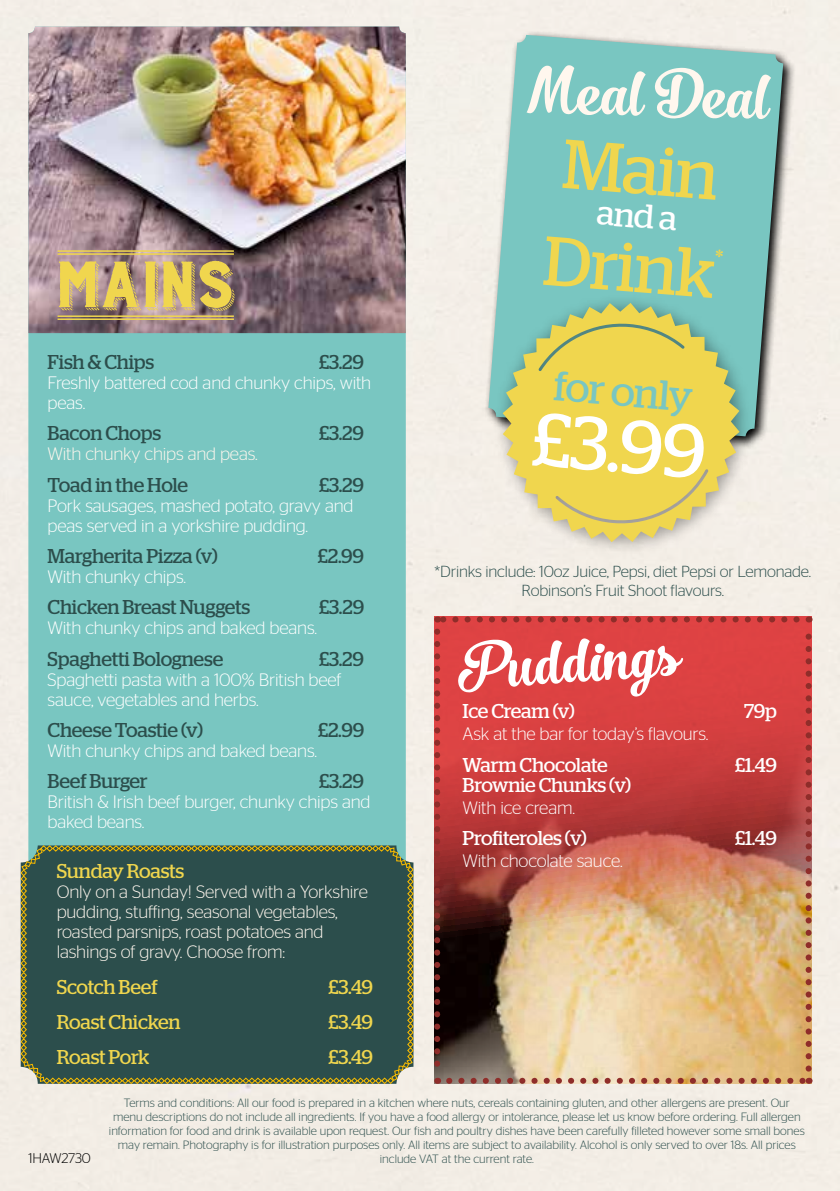
<style>
.page{position:relative;width:840px;height:1191px;background:#fff}
.page>*{position:absolute;margin:0;border:0;box-sizing:border-box;transform-origin:0 0}
.t1{font:86.8px "Burford Rustic Shadow Two A";letter-spacing:-.09em;color:#f0d64e}
.t2{font:75.8px "Stag";color:#fff}
.t3{font:69.2px "Stag";color:#f0d64e}
.t4{font:60px "No.Seven";color:#fff7ee}
.t5{font:58.4px "No.Seven";color:#fff}
.t6{font:41.4px "Stag";color:#79c6c1}
.t7{font:33.8px "Stag";color:#fff}
.t8{font:20px "Stag";letter-spacing:-.01em;color:#2c4e4c}
.t9{font:20px "Stag";letter-spacing:-.015em;color:#fff}
.t10{font:20px "Stag";letter-spacing:-.01em;color:#f0d64e}
.t11{font:300 18px/20px "Stag Sans";letter-spacing:-.01em;color:#fff}
.t12{font:300 18px/20px "Stag Sans";letter-spacing:-.01em;color:#fff7ee}
.t13{font:300 16px/18px "Stag Sans";letter-spacing:-.01em;color:#2c4e4c;text-align:center}
.t14{font:300 14px "Stag Sans";letter-spacing:-.01em;color:#000}
.t15{font:300 12px/14px "Stag Sans";color:#2c4e4c;text-align:center}
</style>
<div class="page">
<div style="left:0;top:0;width:839px;height:1191px;background:#f3eee7"></div>
<div style="left:28px;top:27px;width:377px;height:1030px;background:#79c6c1;border-radius:7px"></div>
<img style="left:28px;top:27px;width:377px;height:306px">
<div style="left:434px;top:616px;width:377px;height:467px;background:#de4243"></div>
<img style="left:440px;top:644px;width:371px;height:439px">
<svg style="left:449px;top:1077px;width:353px;height:6px"></svg>
<svg style="left:434px;top:631px;width:6px;height:452px"></svg>
<svg style="left:805px;top:616px;width:6px;height:452px"></svg>
<svg style="left:437px;top:616px;width:359px;height:6px"></svg>
<svg style="left:20px;top:845px;width:393px;height:239px"></svg>
<svg style="left:484px;top:31px;width:311px;height:418px;fill:#f4efe7"></svg>
<svg style="left:488px;top:35px;width:294px;height:401px;fill:#79c6c1"></svg>
<div style="left:492px;top:293px;width:261px;height:264px;background:#000;opacity:.39"></div>
<svg style="left:502px;top:303px;width:237px;height:239px;fill:#f0d64e"></svg>
<hr style="left:57px;top:315px;width:177px;height:2px;background:#f0d64e">
<hr style="left:57px;top:318px;width:177px;height:2px;background:#f0d64e">
<hr style="left:57px;top:250px;width:177px;height:2px;background:#f0d64e">
<hr style="left:57px;top:253px;width:177px;height:2px;background:#f0d64e">
<svg style="left:715px;top:249px;width:8px;height:8px"></svg>
<h1 class="t1" style="left:51px;top:226px;width:187px">MAINS</h1>
<h3 class="t8" style="left:48px;top:350px;width:108px">Fish &amp; Chips</h3>
<h3 class="t8" style="left:319px;top:350px;width:46px">£3.29</h3>
<h3 class="t11" style="left:48px;top:372px;width:325px">Freshly battered cod and chunky chips, with peas.</h3>
<h3 class="t8" style="left:48px;top:422px;width:115px">Bacon Chops</h3>
<h3 class="t8" style="left:319px;top:422px;width:46px">£3.29</h3>
<h3 class="t12" style="left:48px;top:444px;width:212px">With chunky chips and peas.</h3>
<h3 class="t8" style="left:48px;top:473px;width:142px">Toad in the Hole</h3>
<h3 class="t8" style="left:319px;top:473px;width:46px">£3.29</h3>
<h3 class="t11" style="left:48px;top:495px;width:307px">Pork sausages, mashed potato, gravy and peas served in a yorkshire pudding.</h3>
<h3 class="t8" style="left:48px;top:544px;width:171px">Margherita Pizza (v)</h3>
<h3 class="t8" style="left:317px;top:544px;width:48px">£2.99</h3>
<h3 class="t11" style="left:48px;top:566px;width:140px">With chunky chips.</h3>
<h3 class="t8" style="left:48px;top:596px;width:204px">Chicken Breast Nuggets</h3>
<h3 class="t8" style="left:319px;top:596px;width:46px">£3.29</h3>
<h3 class="t11" style="left:48px;top:618px;width:271px">With chunky chips and baked beans.</h3>
<h3 class="t8" style="left:48px;top:647px;width:177px">Spaghetti Bolognese</h3>
<h3 class="t8" style="left:319px;top:647px;width:46px">£3.29</h3>
<h3 class="t11" style="left:48px;top:669px;width:295px">Spaghetti pasta with a 100% British beef sauce, vegetables and herbs.</h3>
<h3 class="t8" style="left:48px;top:718px;width:157px">Cheese Toastie (v)</h3>
<h3 class="t8" style="left:318px;top:718px;width:48px">£2.99</h3>
<h3 class="t11" style="left:48px;top:740px;width:271px">With chunky chips and baked beans.</h3>
<h3 class="t8" style="left:48px;top:770px;width:101px">Beef Burger</h3>
<h3 class="t8" style="left:319px;top:770px;width:46px">£3.29</h3>
<h3 class="t11" style="left:48px;top:792px;width:324px">British &amp; Irish beef burger, chunky chips and baked beans.</h3>
<h3 class="t10" style="left:57px;top:859px;width:129px">Sunday Roasts</h3>
<h3 class="t12" style="left:57px;top:881px;width:312px">Only on a Sunday! Served with a Yorkshire pudding, stuffing, seasonal vegetables, roasted parsnips, roast potatoes and lashings of gravy. Choose from:</h3>
<h3 class="t10" style="left:57px;top:975px;width:102px">Scotch Beef</h3>
<h3 class="t10" style="left:328px;top:975px;width:46px">£3.49</h3>
<h3 class="t10" style="left:57px;top:1010px;width:125px">Roast Chicken</h3>
<h3 class="t10" style="left:328px;top:1010px;width:46px">£3.49</h3>
<h3 class="t10" style="left:57px;top:1045px;width:94px">Roast Pork</h3>
<h3 class="t10" style="left:328px;top:1045px;width:46px">£3.49</h3>
<h3 class="t4" style="left:527px;top:56px;width:243px;rotate:2deg">Meal Deal</h3>
<h3 class="t3" style="left:566px;top:123px;width:157px;rotate:5deg">Main</h3>
<h3 class="t7" style="left:598px;top:193px;width:82px;rotate:5deg">and a</h3>
<h3 class="t3" style="left:547px;top:220px;width:172px;rotate:5deg">Drink</h3>
<h3 class="t6" style="left:556px;top:361px;width:140px;rotate:5deg">for only</h3>
<h2 class="t2" style="left:537px;top:394px;width:174px;rotate:5deg">£3.99</h2>
<h3 class="t13" style="left:434px;top:562px;width:378px">*Drinks include: 10oz Juice, Pepsi, diet Pepsi or Lemonade.<br>Robinson’s Fruit Shoot flavours.</h3>
<h3 class="t5" style="left:454px;top:636px;width:223px;rotate:-4deg">Puddings</h3>
<h3 class="t9" style="left:462px;top:700px;width:113px">Ice Cream (v)</h3>
<h3 class="t9" style="left:743px;top:700px;width:34px">79p</h3>
<h3 class="t11" style="left:462px;top:724px;width:247px">Ask at the bar for today’s flavours.</h3>
<h3 class="t9" style="left:462px;top:753px;width:147px">Warm Chocolate</h3>
<h3 class="t9" style="left:734px;top:753px;width:43px">£1.49</h3>
<h3 class="t9" style="left:462px;top:773px;width:170px">Brownie Chunks (v)</h3>
<h3 class="t11" style="left:462px;top:797px;width:114px">With ice cream.</h3>
<h3 class="t9" style="left:462px;top:826px;width:126px">Profiteroles (v)</h3>
<h3 class="t9" style="left:734px;top:826px;width:43px">£1.49</h3>
<h3 class="t11" style="left:462px;top:850px;width:162px">With chocolate sauce.</h3>
<p class="t14" style="left:28px;top:1150px;width:64px">1HAW2730</p>
<p class="t15" style="left:109px;top:1095px;width:697px">Terms and conditions: All our food is prepared in a kitchen where nuts, cereals containing gluten, and other allergens are present. Our menu descriptions do not include all ingredients. If you have a food allergy or intolerance, please let us know before ordering. Full allergen information for food and drink is available upon request. Our fish and poultry dishes have been carefully filleted however some small bones may remain. Photography is for illustration purposes only. All items are subject to availability. Alcohol is only served to over 18s. All prices include VAT at the current rate.</p>
</div>
